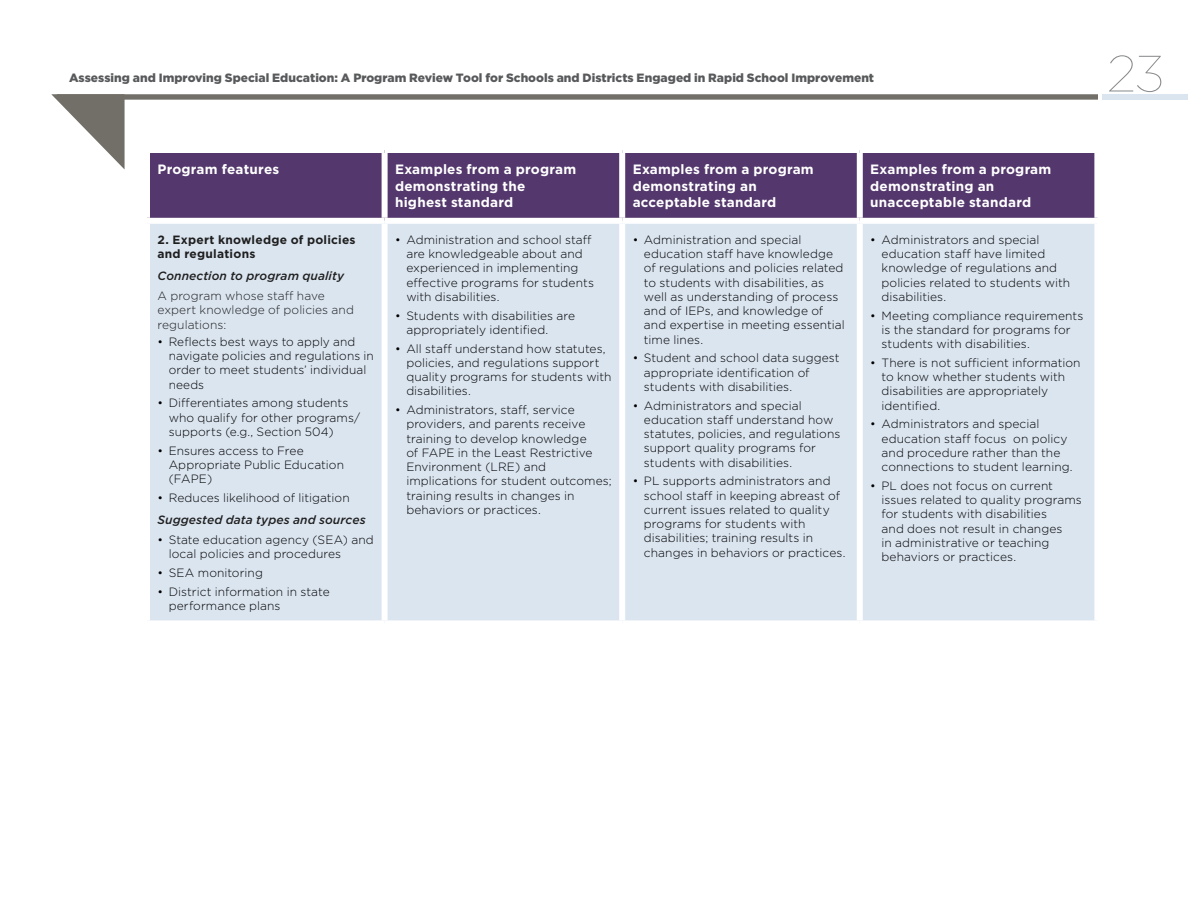
<style>
.page{position:relative;width:1188px;height:918px;background:#fff}
.page>*{position:absolute;margin:0;border:0;box-sizing:border-box;transform-origin:0 0}
.t1{font:100 51px "Gotham";color:#888a8c}
.Table_Header_9_5_pt{font:700 13.5px/16.5px "Gotham";letter-spacing:.015em;color:#fff}
.t2{font:300 12px/14.2px "Gotham";letter-spacing:.005em;color:#000}
.t3{font:900 12px "Gotham";color:#58595b}
.table_cell_text_appe{font:300 12px/14.2px "Gotham";letter-spacing:.005em;color:#1f1f1f}
.table_cell_text_appe-2{font:italic 500 12px "Gotham";letter-spacing:.01em;color:#1f1f1f}
.table_head_style_2_a{font:700 12px/14.2px "Gotham";letter-spacing:.02em;color:#1f1f1f}
</style>
<div class="page">
<div style="left:1102px;top:94px;width:86px;height:6px;background:#dbe5f0"></div>
<svg style="left:51px;top:94px;width:1047px;height:75px"></svg>
<div style="left:150px;top:153px;width:944px;height:65px;background:#54386d"></div>
<div style="left:150px;top:224px;width:944px;height:396px;background:#dbe5f0"></div>
<div style="left:382px;top:153px;width:6px;height:65px;background:#fff"></div>
<div style="left:619px;top:153px;width:6px;height:65px;background:#fff"></div>
<div style="left:857px;top:153px;width:6px;height:65px;background:#fff"></div>
<div style="left:619px;top:224px;width:6px;height:396px;background:#fff"></div>
<div style="left:857px;top:224px;width:6px;height:396px;background:#fff"></div>
<div style="left:144px;top:147px;width:241px;height:6px;background:#fff"></div>
<div style="left:144px;top:153px;width:6px;height:65px;background:#fff"></div>
<div style="left:385px;top:147px;width:237px;height:6px;background:#fff"></div>
<div style="left:622px;top:147px;width:238px;height:6px;background:#fff"></div>
<div style="left:860px;top:147px;width:240px;height:6px;background:#fff"></div>
<div style="left:1094px;top:153px;width:6px;height:65px;background:#fff"></div>
<div style="left:382px;top:224px;width:6px;height:396px;background:#fff"></div>
<p class="t3" style="left:69px;top:69px;width:807px">Assessing and Improving Special Education: A Program Review Tool for Schools and Districts Engaged in Rapid School Improvement</p>
<h1 class="t1" style="left:1107px;top:42px;width:58px">23</h1>
<h2 class="Table_Header_9_5_pt" style="left:158px;top:161px;width:123px">Program features</h2>
<h2 class="Table_Header_9_5_pt" style="left:395px;top:161px;width:183px">Examples from a program demonstrating the highest standard</h2>
<h2 class="Table_Header_9_5_pt" style="left:633px;top:161px;width:183px">Examples from a program demonstrating an acceptable standard</h2>
<h2 class="Table_Header_9_5_pt" style="left:870px;top:161px;width:183px">Examples from a program demonstrating an unacceptable standard</h2>
<p class="table_head_style_2_a" style="left:158px;top:232px;width:200px">2. Expert knowledge of policies and regulations</p>
<p class="table_cell_text_appe-2" style="left:158px;top:268px;width:188px">Connection to program quality</p>
<p class="table_cell_text_appe" style="left:158px;top:288px;width:198px">A program whose staff have expert knowledge of policies and regulations:</p>
<p class="t2" style="left:169px;top:334px;width:207px;text-indent:-11px">• Reflects best ways to apply and navigate policies and regulations in order to meet students’ individual needs</p>
<p class="t2" style="left:169px;top:396px;width:193px;text-indent:-11px">• Differentiates among students who qualify for other programs/ supports (e.g., Section 504)</p>
<p class="t2" style="left:169px;top:443px;width:177px;text-indent:-11px">• Ensures access to Free<br>Appropriate Public Education (FAPE)</p>
<p class="t2" style="left:158px;top:490px;width:194px">• Reduces likelihood of litigation</p>
<p class="table_cell_text_appe-2" style="left:158px;top:512px;width:210px">Suggested data types and sources</p>
<p class="t2" style="left:169px;top:532px;width:207px;text-indent:-11px">• State education agency (SEA) and local policies and procedures</p>
<p class="t2" style="left:158px;top:565px;width:107px">• SEA monitoring</p>
<p class="t2" style="left:169px;top:584px;width:162px;text-indent:-11px">• District information in state performance plans</p>
<p class="t2" style="left:406px;top:232px;width:189px;text-indent:-11px">• Administration and school staff are knowledgeable about and experienced in implementing effective programs for students with disabilities.</p>
<p class="t2" style="left:406px;top:308px;width:170px;text-indent:-11px">• Students with disabilities are appropriately identified.</p>
<p class="t2" style="left:406px;top:341px;width:207px;text-indent:-11px">• All staff understand how statutes, policies, and regulations support quality programs for students with disabilities.</p>
<p class="t2" style="left:406px;top:402px;width:207px;text-indent:-11px">• Administrators, staff, service providers, and parents receive training to develop knowledge<br>of FAPE in the Least Restrictive<br>Environment (LRE) and implications for student outcomes; training results in changes in behaviors or practices.</p>
<p class="t2" style="left:644px;top:232px;width:202px;text-indent:-11px">• Administration and special education staff have knowledge of regulations and policies related to students with disabilities, as well as understanding of process and of IEPs, and knowledge of and expertise in meeting essential time lines.</p>
<p class="t2" style="left:644px;top:351px;width:197px;text-indent:-11px">• Student and school data suggest appropriate identification of students with disabilities.</p>
<p class="t2" style="left:644px;top:398px;width:198px;text-indent:-11px">• Administrators and special education staff understand how statutes, policies, and regulations support quality programs for students with disabilities.</p>
<p class="t2" style="left:644px;top:474px;width:203px;text-indent:-11px">• PL supports administrators and school staff in keeping abreast of current issues related to quality programs for students with disabilities; training results in changes in behaviors or practices.</p>
<p class="t2" style="left:882px;top:232px;width:190px;text-indent:-11px">• Administrators and special education staff have limited knowledge of regulations and policies related to students with disabilities.</p>
<p class="t2" style="left:882px;top:308px;width:203px;text-indent:-11px">• Meeting compliance requirements is the standard for programs for students with disabilities.</p>
<p class="t2" style="left:882px;top:355px;width:201px;text-indent:-11px">• There is not sufficient information to know whether students with disabilities are appropriately identified.</p>
<p class="t2" style="left:882px;top:417px;width:193px;text-indent:-11px">• Administrators and special education staff focus on policy and procedure rather than the connections to student learning.</p>
<p class="t2" style="left:882px;top:478px;width:202px;text-indent:-11px">• PL does not focus on current issues related to quality programs for students with disabilities<br>and does not result in changes<br>in administrative or teaching behaviors or practices.</p>
</div>
